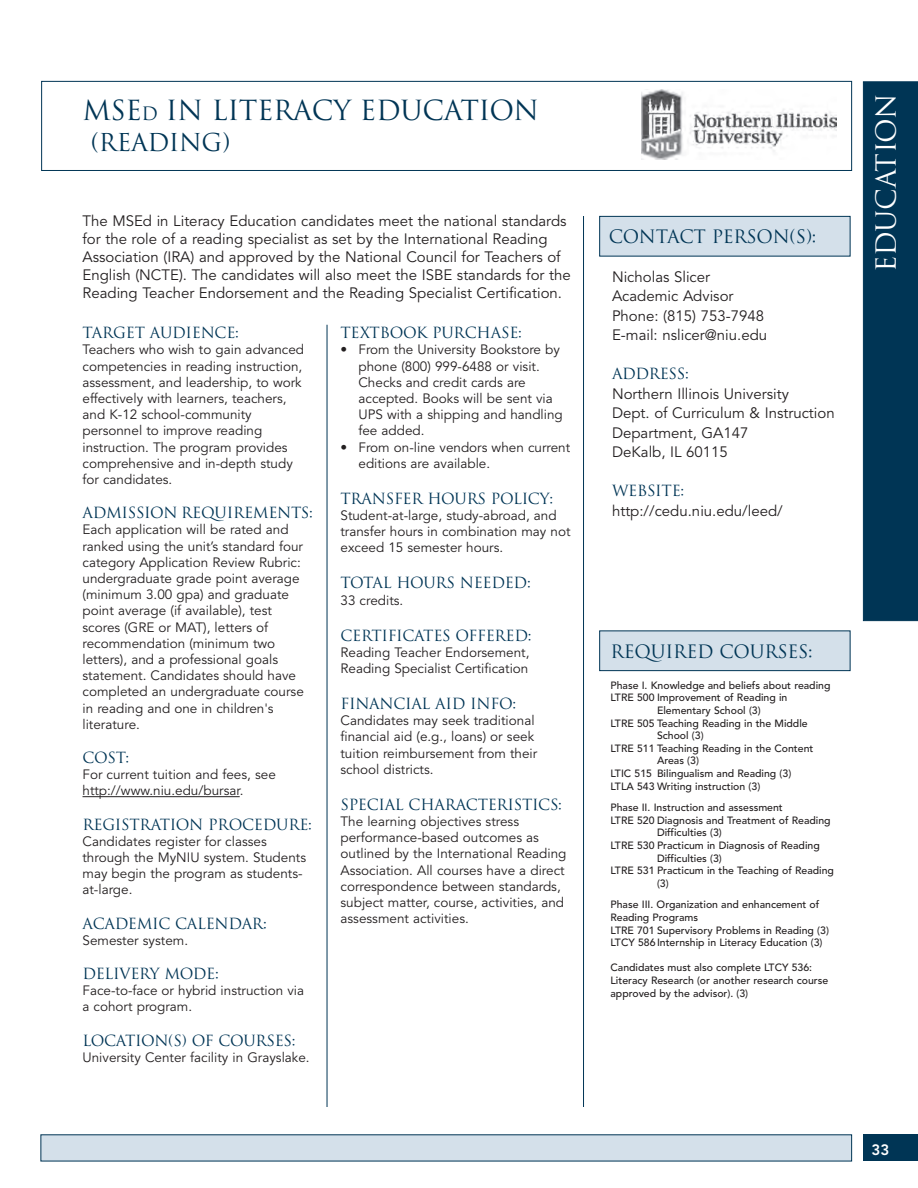
<style>
.page{position:relative;width:918px;height:1188px;background:#fff}
.page>*{position:absolute;margin:0;border:0;box-sizing:border-box;transform-origin:0 0}
.t1{font:27px "Trajan";letter-spacing:-.015em;color:#003555}
.t2{font:27px "Trajan";letter-spacing:-.015em;color:#fff}
.t3{font:24px "Trajan";letter-spacing:-.015em;color:#003555}
.t4{font:18px "Trajan";letter-spacing:-.015em;color:#003555}
.t5{font:15px/19.5px "Avenir";color:#231f20}
.t6{font:15px "Trajan";letter-spacing:-.02em;color:#003555}
.t7{font:800 15px "Avenir";color:#fff}
.t8{font:13.5px/16.2px "Avenir";color:#231f20}
.t9{font:500 10.5px/12.6px "Avenir";color:#231f20}
.s1{font-size:18px}
</style>
<div class="page">
<div style="left:863px;top:1134px;width:55px;height:27px;background:#003555"></div>
<div style="left:41px;top:81px;width:811px;height:90px;background:#fff;border:1px solid #003555"></div>
<div style="left:863px;top:81px;width:55px;height:540px;background:#003555"></div>
<hr style="left:583px;top:216px;width:1px;height:891px;background:#003555">
<div style="left:40px;top:1134px;width:812px;height:27px;background:#d4e0ea"></div>
<div style="left:599px;top:631px;width:251px;height:40px;background:#d4e0ea;border:1px solid #003555"></div>
<div style="left:599px;top:216px;width:251px;height:40px;background:#d4e0ea;border:1px solid #003555"></div>
<hr style="left:327px;top:325px;width:1px;height:782px;background:#003555">
<hr style="left:82px;top:796px;width:158px;height:1px;background:#231f20">
<img style="left:642px;top:90px;width:194px;height:70px">
<h1 class="t1" style="left:82px;top:94px;width:458px">MSE<span class="s1">D</span> IN LITERACY EDUCATION</h1>
<h2 class="t3" style="left:91px;top:128px;width:141px">(READING)</h2>
<p class="t5" style="left:82px;top:213px;width:490px;line-height:18px">The MSEd in Literacy Education candidates meet the national standards for the role of a reading specialist as set by the International Reading Association (IRA) and approved by the National Council for Teachers of English (NCTE). The candidates will also meet the ISBE standards for the Reading Teacher Endorsement and the Reading Specialist Certification.</p>
<p class="t6" style="left:82px;top:324px;width:158px">TARGET AUDIENCE:</p>
<p class="t8" style="left:82px;top:342px;width:223px">Teachers who wish to gain advanced competencies in reading instruction, assessment, and leadership, to work effectively with learners, teachers, and K-12 school-community personnel to improve reading instruction. The program provides comprehensive and in-depth study for candidates.</p>
<p class="t6" style="left:82px;top:504px;width:232px">ADMISSION REQUIREMENTS:</p>
<p class="t8" style="left:82px;top:522px;width:223px">Each application will be rated and ranked using the unit’s standard four category Application Review Rubric: undergraduate grade point average (minimum 3.00 gpa) and graduate point average (if available), test scores (GRE or MAT), letters of recommendation (minimum two letters), and a professional goals statement. Candidates should have completed an undergraduate course in reading and one in children's literature.</p>
<p class="t6" style="left:82px;top:748px;width:48px">COST:</p>
<p class="t8" style="left:82px;top:767px;width:195px">For current tuition and fees, see http://www. niu. edu/bursar.</p>
<p class="t6" style="left:82px;top:815px;width:231px">REGISTRATION PROCEDURE:</p>
<p class="t8" style="left:82px;top:833px;width:225px">Candidates register for classes through the MyNIU system. Students may begin the program as students&shy;at-large.</p>
<p class="t6" style="left:82px;top:914px;width:186px">ACADEMIC CALENDAR:</p>
<p class="t8" style="left:82px;top:932px;width:105px">Semester system.</p>
<p class="t6" style="left:82px;top:964px;width:138px">DELIVERY MODE:</p>
<p class="t8" style="left:82px;top:983px;width:223px">Face-to-face or hybrid instruction via a cohort program.</p>
<p class="t6" style="left:82px;top:1031px;width:215px">LOCATION(S) OF COURSES:</p>
<p class="t8" style="left:82px;top:1049px;width:226px">University Center facility in Grayslake.</p>
<p class="t6" style="left:340px;top:324px;width:183px">TEXTBOOK PURCHASE:</p>
<p class="t8" style="left:358px;top:342px;width:206px;text-indent:-18px">• From the University Bookstore by phone (800) 999-6488 or visit.<br>Checks and credit cards are accepted. Books will be sent via<br>UPS with a shipping and handling fee added.</p>
<p class="t8" style="left:358px;top:439px;width:213px;text-indent:-18px">• From on-line vendors when current editions are available.</p>
<p class="t6" style="left:340px;top:489px;width:214px">TRANSFER HOURS POLICY:</p>
<p class="t8" style="left:340px;top:508px;width:232px">Student-at-large, study-abroad, and transfer hours in combination may not exceed 15 semester hours.</p>
<p class="t6" style="left:340px;top:574px;width:192px">TOTAL HOURS NEEDED:</p>
<p class="t8" style="left:340px;top:592px;width:62px">33 credits.</p>
<p class="t6" style="left:340px;top:626px;width:193px">CERTIFICATES OFFERED:</p>
<p class="t8" style="left:340px;top:644px;width:191px">Reading Teacher Endorsement,<br>Reading Specialist Certification</p>
<p class="t6" style="left:340px;top:694px;width:177px">FINANCIAL AID INFO:</p>
<p class="t8" style="left:340px;top:713px;width:198px">Candidates may seek traditional financial aid (e.g., loans) or seek tuition reimbursement from their school districts.</p>
<p class="t6" style="left:340px;top:795px;width:223px">SPECIAL CHARACTERISTICS:</p>
<p class="t8" style="left:340px;top:814px;width:228px">The learning objectives stress performance-based outcomes as outlined by the International Reading Association. All courses have a direct correspondence between standards, subject matter, course, activities, and assessment activities.</p>
<h3 class="t4" style="left:609px;top:225px;width:209px">CONTACT PERSON(S):</h3>
<p class="t5" style="left:612px;top:267px;width:157px">Nicholas Slicer<br>Academic Advisor<br>Phone: (815) 753-7948<br>E-mail: nslicer@niu.edu</p>
<p class="t6" style="left:612px;top:365px;width:78px">ADDRESS:</p>
<p class="t5" style="left:612px;top:384px;width:224px">Northern Illinois University<br>Dept. of Curriculum &amp; Instruction<br>Department, GA147<br>DeKalb, IL 60115</p>
<p class="t6" style="left:612px;top:482px;width:74px">WEBSITE:</p>
<p class="t5" style="left:612px;top:501px;width:172px">http://cedu. niu. edu/leed/</p>
<h1 class="t2" style="left:870px;top:272px;width:181px;rotate:-90deg">EDUCATION</h1>
<h3 class="t4" style="left:611px;top:641px;width:204px">REQUIRED COURSES:</h3>
<p class="t9" style="left:611px;top:679px;width:221px">Phase I. Knowledge and beliefs about reading</p>
<p class="t9" style="left:611px;top:692px;width:178px">LTRE 500 Improvement of Reading in</p>
<p class="t9" style="left:657px;top:704px;width:105px">Elementary School (3)</p>
<p class="t9" style="left:611px;top:717px;width:199px">LTRE 505 Teaching Reading in the Middle</p>
<p class="t9" style="left:657px;top:730px;width:48px">School (3)</p>
<p class="t9" style="left:611px;top:742px;width:204px">LTRE 511 Teaching Reading in the Content</p>
<p class="t9" style="left:657px;top:755px;width:43px">Areas (3)</p>
<p class="t9" style="left:611px;top:767px;width:182px">LTIC 515 Bilingualism and Reading (3)</p>
<p class="t9" style="left:611px;top:780px;width:151px">LTLA 543 Writing instruction (3)</p>
<p class="t9" style="left:611px;top:802px;width:174px">Phase II. Instruction and assessment</p>
<p class="t9" style="left:611px;top:814px;width:222px">LTRE 520 Diagnosis and Treatment of Reading</p>
<p class="t9" style="left:657px;top:827px;width:66px">Difficulties (3)</p>
<p class="t9" style="left:611px;top:839px;width:211px">LTRE 530 Practicum in Diagnosis of Reading</p>
<p class="t9" style="left:657px;top:852px;width:66px">Difficulties (3)</p>
<p class="t9" style="left:611px;top:865px;width:225px">LTRE 531 Practicum in the Teaching of Reading</p>
<p class="t9" style="left:657px;top:877px;width:13px">(3)</p>
<p class="t9" style="left:611px;top:899px;width:220px">Phase III. Organization and enhancement of Reading Programs<br>LTRE 701 Supervisory Problems in Reading (3)<br>LTCY 586Internship in Literacy Education (3)</p>
<p class="t9" style="left:611px;top:962px;width:219px">Candidates must also complete LTCY 536:<br>Literacy Research (or another research course approved by the advisor). (3)</p>
<p class="t7" style="left:872px;top:1141px;width:19px">33</p>
</div>
